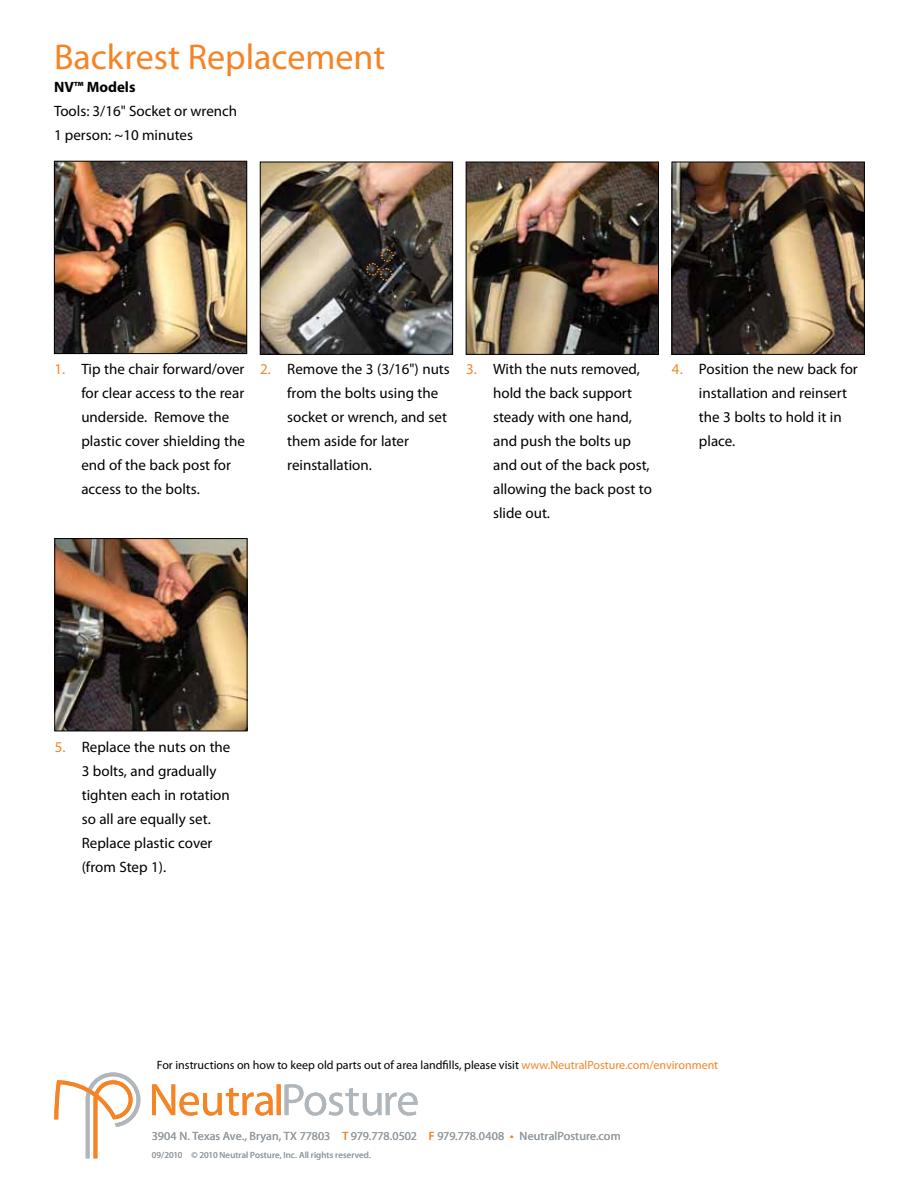
<style>
.page{position:relative;width:918px;height:1188px;background:#fff}
.page>*{position:absolute;margin:0;border:0;box-sizing:border-box;transform-origin:0 0}
.t1{font:36px "Myriad Pro";color:#f58426}
.t2{font:15px/24px "Myriad Pro";color:#000}
.t3{font:700 15px "Myriad Pro";color:#000}
.t4{font:12px "Myriad Pro";color:#000}
.t5{font:12px "Myriad Pro";letter-spacing:.005em;color:#949ca1}
.t6{font:9px "Myriad Pro";letter-spacing:.015em;color:#949ca1}
.s1{color:#f58426}
</style>
<div class="page">
<svg style="left:152px;top:1084px;width:121px;height:32px"></svg>
<svg style="left:277px;top:1084px;width:4px;height:31px"></svg>
<svg style="left:285px;top:1084px;width:133px;height:32px"></svg>
<svg style="left:54px;top:1072px;width:86px;height:86px"></svg>
<img style="left:468px;top:164px;width:189px;height:189px">
<div style="left:466px;top:162px;width:193px;height:193px;border:1px solid #000"></div>
<img style="left:674px;top:164px;width:189px;height:189px">
<div style="left:672px;top:162px;width:193px;height:193px;border:1px solid #000"></div>
<img style="left:262px;top:164px;width:189px;height:189px">
<div style="left:260px;top:162px;width:193px;height:193px;border:1px solid #000"></div>
<img style="left:56px;top:163px;width:189px;height:189px">
<div style="left:54px;top:161px;width:193px;height:193px;border:1px solid #000"></div>
<img style="left:56px;top:540px;width:189px;height:189px">
<div style="left:54px;top:538px;width:193px;height:193px;border:1px solid #000"></div>
<svg style="left:365px;top:248px;width:29px;height:34px"></svg>
<h1 class="t1" style="left:54px;top:34px;width:333px">Backrest Replacement</h1>
<p class="t3" style="left:54px;top:78px;width:83px">NV™ Models</p>
<p class="t2" style="left:54px;top:99px;width:185px">Tools: 3/16" Socket or wrench<br>1 person: ~10 minutes</p>
<p class="t2" style="left:81px;top:357px;width:165px;text-indent:-27px"><span class="s1">1.</span> Tip the chair forward/over for clear access to the rear underside. Remove the plastic cover shielding the end of the back post for access to the bolts.</p>
<p class="t2" style="left:287px;top:357px;width:164px;text-indent:-27px"><span class="s1">2.</span> Remove the 3 (3/16") nuts from the bolts using the socket or wrench, and set them aside for later reinstallation.</p>
<p class="t2" style="left:493px;top:357px;width:160px;text-indent:-27px"><span class="s1">3.</span> With the nuts removed, hold the back support steady with one hand, and push the bolts up and out of the back post, allowing the back post to slide out.</p>
<p class="t2" style="left:699px;top:357px;width:160px;text-indent:-27px"><span class="s1">4.</span> Position the new back for installation and reinsert the 3 bolts to hold it in place.</p>
<p class="t2" style="left:82px;top:735px;width:150px;text-indent:-27px"><span class="s1">5.</span> Replace the nuts on the<br>3 bolts, and gradually tighten each in rotation so all are equally set.<br>Replace plastic cover (from Step 1).</p>
<p class="t4" style="left:157px;top:1058px;width:563px">For instructions on how to keep old parts out of area landfills, please visit <span class="s1">www.NeutralPosture.com/environment</span></p>
<p class="t5" style="left:152px;top:1129px;width:470px">3904 N. Texas Ave., Bryan, TX 77803 <span class="s1">T</span> 979.778.0502 <span class="s1">F</span> 979.778.0408 <span class="s1">•</span> NeutralPosture.com</p>
<p class="t6" style="left:152px;top:1150px;width:221px">09/2010 © 2010 Neutral Posture, Inc. All rights reserved.</p>
</div>
